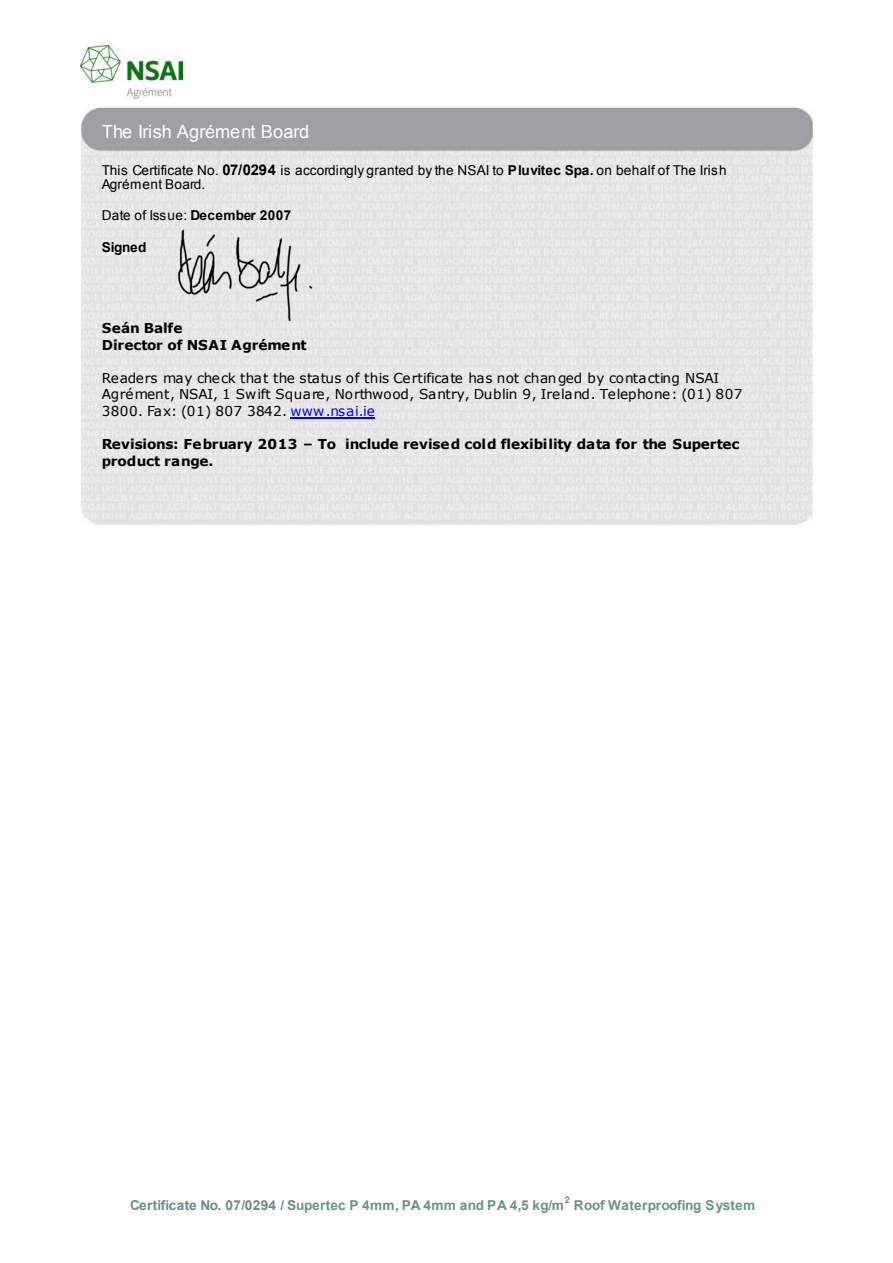
<style>
.page{position:relative;width:893px;height:1263px;background:#fff}
.page>*{position:absolute;margin:0;border:0;box-sizing:border-box;transform-origin:0 0}
.t1{font:18.15px "Arial";letter-spacing:.005em;color:#fff}
.t2{font:13.65px/16.5px "Verdana";letter-spacing:-.005em;color:#000}
.t3{font:13.65px/14.9px "Arial";letter-spacing:.025em;color:#000}
.t4{font:700 13.65px/17.1px "Verdana";letter-spacing:-.005em;color:#000}
.t5{font:700 13.65px "Arial";letter-spacing:.025em;color:#669682}
.t6{font:700 13.65px "Arial";color:#669682}
.t7{font:700 13.65px "Arial";letter-spacing:-.03em;color:#000}
.t8{font:700 9.15px "Arial";color:#669682}
.s1{font-weight:700;font-size:14.7px}
.s2{font-weight:700}
.s3{color:#00f}
.s4{color:#668c8c}
</style>
<div class="page">
<img style="left:80px;top:45px;width:102px;height:53px">
<img style="left:81px;top:107px;width:732px;height:418px">
<hr style="left:291px;top:417px;width:84px;height:1px;background:#00f">
<p class="t1" style="left:102px;top:120px;width:209px">The Irish Agrément Board</p>
<p class="t3" style="left:102px;top:163px;width:627px">This Certificate No. <span class="s1">07/0294</span> is accordingly granted by the NSAI to <span class="s2">Pluvitec Spa.</span> on behalf of The Irish<br>Agrément Board.</p>
<p class="t3" style="left:102px;top:208px;width:191px">Date of Issue: <span class="s2">December 2007</span></p>
<p class="t7" style="left:102px;top:238px;width:46px">Signed</p>
<p class="t4" style="left:102px;top:319px;width:206px">Seán Balfe<br>Director of NSAI Agrément</p>
<p class="t2" style="left:102px;top:369px;width:642px">Readers may check that the status of this Certificate has not changed by contacting NSAI<br>Agrément, NSAI, 1 Swift Square, Northwood, Santry, Dublin 9, Ireland. Telephone: (01) 807<br>3800. Fax: (01) 807 3842. <span class="s3">www.nsai.ie</span></p>
<p class="t4" style="left:102px;top:435px;width:639px">Revisions: February 2013 – To include revised cold flexibility data for the Supertec product range.</p>
<p class="t8" style="left:565px;top:1194px;width:7px">2</p>
<p class="t5" style="left:130px;top:1196px;width:435px"><span class="s4">Certificate No. 07/0294 /</span> Supertec P 4mm, PA 4mm and PA 4,5 kg/m</p>
<p class="t6" style="left:574px;top:1196px;width:183px">Roof Waterproofing System</p>
</div>
